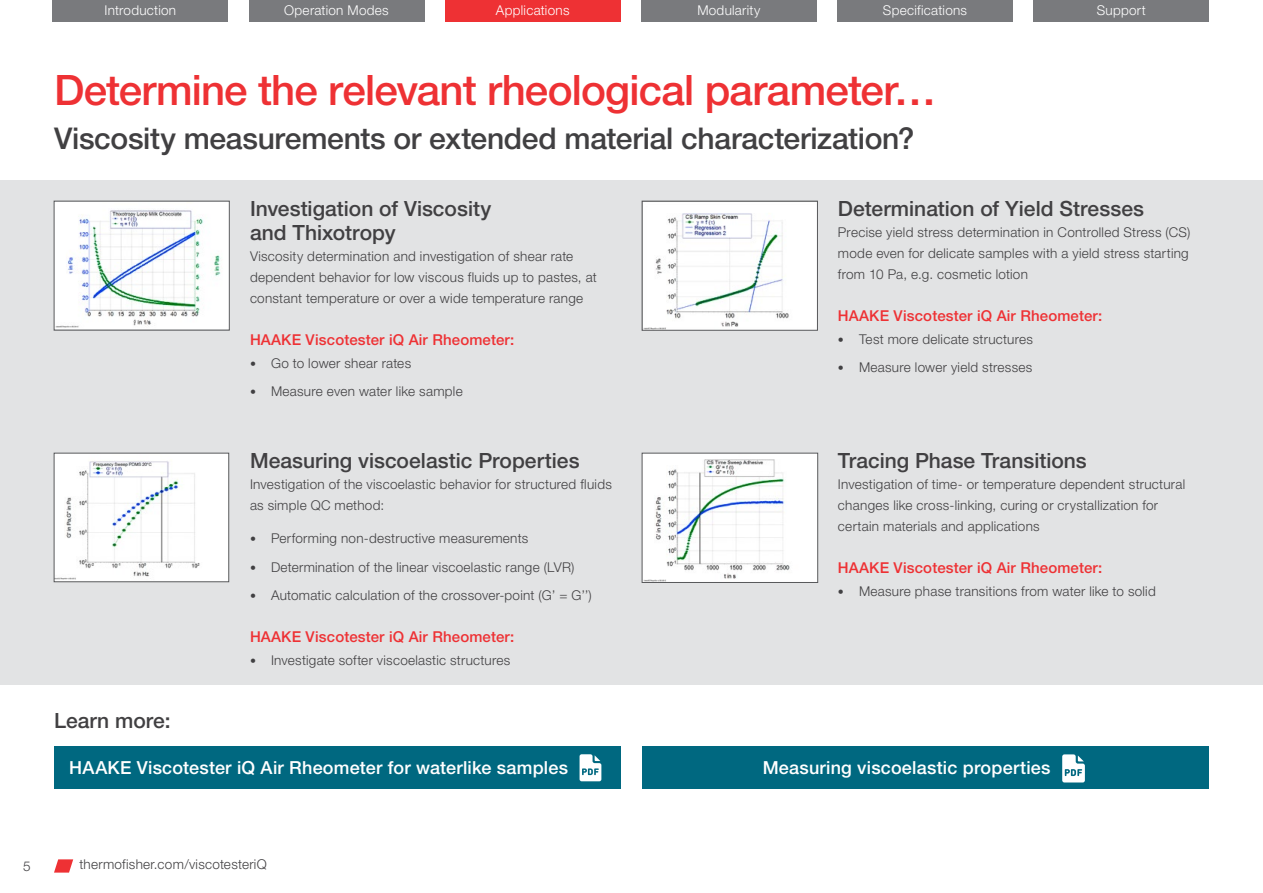
<style>
.page{position:relative;width:1263px;height:893px;background:#fff}
.page>*{position:absolute;margin:0;border:0;box-sizing:border-box;transform-origin:0 0}
.t1{font:500 42px "Helvetica Neue LTW1 G";letter-spacing:-.02em;color:#ee3134}
.t2{font:500 30px "Helvetica Neue LTW1 G";letter-spacing:-.01em;color:#414042}
.t3{font:500 21px/24px "Helvetica Neue LTW1 G";color:#414042}
.t4{font:500 18px "Helvetica Neue LTW1 G";letter-spacing:.01em;color:#fff}
.t5{font:500 15px "Helvetica Neue LTW1 G";letter-spacing:.01em;color:#ee3134}
.t6{font:300 13.5px/21px "Helvetica Neue LTW1 G";letter-spacing:.02em;color:#414042}
.t7{font:300 13.5px "Helvetica Neue LTW1 G";letter-spacing:.02em;color:#fff}
.s1{font-size:12px}
</style>
<div class="page">
<div style="left:0;top:180px;width:1263px;height:504px;background:#e2e3e4"></div>
<img style="left:56px;top:203px;width:171px;height:125px">
<img style="left:644px;top:203px;width:171px;height:125px">
<div style="left:642px;top:201px;width:175px;height:129px;border:1px solid #58595b"></div>
<img style="left:56px;top:455px;width:171px;height:125px">
<div style="left:54px;top:453px;width:175px;height:129px;border:1px solid #58595b"></div>
<img style="left:644px;top:455px;width:172px;height:126px">
<div style="left:642px;top:453px;width:176px;height:130px;border:1px solid #58595b"></div>
<div style="left:54px;top:746px;width:567px;height:42px;background:#006880"></div>
<svg style="left:579px;top:754px;width:22px;height:27px"></svg>
<div style="left:642px;top:746px;width:567px;height:42px;background:#006880"></div>
<svg style="left:1062px;top:754px;width:23px;height:28px"></svg>
<div style="left:53px;top:0;width:175px;height:21px;background:#797a7d"></div>
<div style="left:249px;top:0;width:175px;height:21px;background:#797a7d"></div>
<div style="left:445px;top:0;width:175px;height:21px;background:#ee3134"></div>
<div style="left:641px;top:0;width:176px;height:21px;background:#797a7d"></div>
<div style="left:837px;top:0;width:176px;height:21px;background:#797a7d"></div>
<div style="left:1033px;top:0;width:176px;height:21px;background:#797a7d"></div>
<svg style="left:54px;top:859px;width:19px;height:14px"></svg>
<p class="t7" style="left:104px;top:2px;width:73px">Introduction</p>
<p class="t7" style="left:284px;top:2px;width:106px">Operation Modes</p>
<p class="t7" style="left:496px;top:2px;width:75px">Applications</p>
<p class="t7" style="left:697px;top:2px;width:65px">Modularity</p>
<p class="t7" style="left:883px;top:2px;width:86px">Specifications</p>
<p class="t7" style="left:1097px;top:2px;width:51px">Support</p>
<h1 class="t1" style="left:54px;top:65px;width:884px">Determine the relevant rheological parameter…</h1>
<h2 class="t2" style="left:54px;top:120px;width:862px">Viscosity measurements or extended material characterization?</h2>
<h3 class="t3" style="left:54px;top:708px;width:118px">Learn more:</h3>
<h3 class="t3" style="left:250px;top:197px;width:243px">Investigation of Viscosity and Thixotropy</h3>
<p class="t6" style="left:250px;top:246px;width:348px">Viscosity determination and investigation of shear rate dependent behavior for low viscous fluids up to pastes, at constant temperature or over a wide temperature range</p>
<p class="t5" style="left:250px;top:331px;width:266px">HAAKE Viscotester iQ Air Rheometer:</p>
<p class="t6" style="left:250px;top:352px;width:163px"><span class="s1">•</span> Go to lower shear rates</p>
<p class="t6" style="left:250px;top:381px;width:214px"><span class="s1">•</span> Measure even water like sample</p>
<h3 class="t3" style="left:250px;top:449px;width:331px">Measuring viscoelastic Properties</h3>
<p class="t6" style="left:250px;top:474px;width:363px">Investigation of the viscoelastic behavior for structured fluids as simple QC method:</p>
<p class="t6" style="left:250px;top:528px;width:280px"><span class="s1">•</span> Performing non-destructive measurements</p>
<p class="t6" style="left:250px;top:556px;width:326px"><span class="s1">•</span> Determination of the linear viscoelastic range (LVR)</p>
<p class="t6" style="left:250px;top:585px;width:343px"><span class="s1">•</span> Automatic calculation of the crossover-point (G’ = G’’)</p>
<p class="t5" style="left:250px;top:628px;width:266px">HAAKE Viscotester iQ Air Rheometer:</p>
<p class="t6" style="left:250px;top:649px;width:262px"><span class="s1">•</span> Investigate softer viscoelastic structures</p>
<h3 class="t3" style="left:838px;top:197px;width:307px">Determination of Yield Stresses</h3>
<p class="t6" style="left:838px;top:222px;width:354px;text-align:justify">Precise yield stress determination in Controlled Stress (CS) mode even for delicate samples with a yield stress starting from 10 Pa, e.g. cosmetic lotion</p>
<p class="t5" style="left:838px;top:307px;width:266px">HAAKE Viscotester iQ Air Rheometer:</p>
<p class="t6" style="left:838px;top:328px;width:197px"><span class="s1">•</span> Test more delicate structures</p>
<p class="t6" style="left:838px;top:357px;width:196px"><span class="s1">•</span> Measure lower yield stresses</p>
<h3 class="t3" style="left:838px;top:449px;width:250px">Tracing Phase Transitions</h3>
<p class="t6" style="left:838px;top:474px;width:349px">Investigation of time- or temperature dependent structural changes like cross-linking, curing or crystallization for certain materials and applications</p>
<p class="t5" style="left:838px;top:559px;width:266px">HAAKE Viscotester iQ Air Rheometer:</p>
<p class="t6" style="left:838px;top:580px;width:319px"><span class="s1">•</span> Measure phase transitions from water like to solid</p>
<h3 class="t4" style="left:69px;top:756px;width:500px">HAAKE Viscotester iQ Air Rheometer for waterlike samples</h3>
<h3 class="t4" style="left:763px;top:756px;width:289px">Measuring viscoelastic properties</h3>
<p class="t6" style="left:23px;top:855px;width:9px">5</p>
<p class="t6" style="left:80px;top:854px;width:189px">thermofisher.com/viscotesteriQ</p>
</div>
